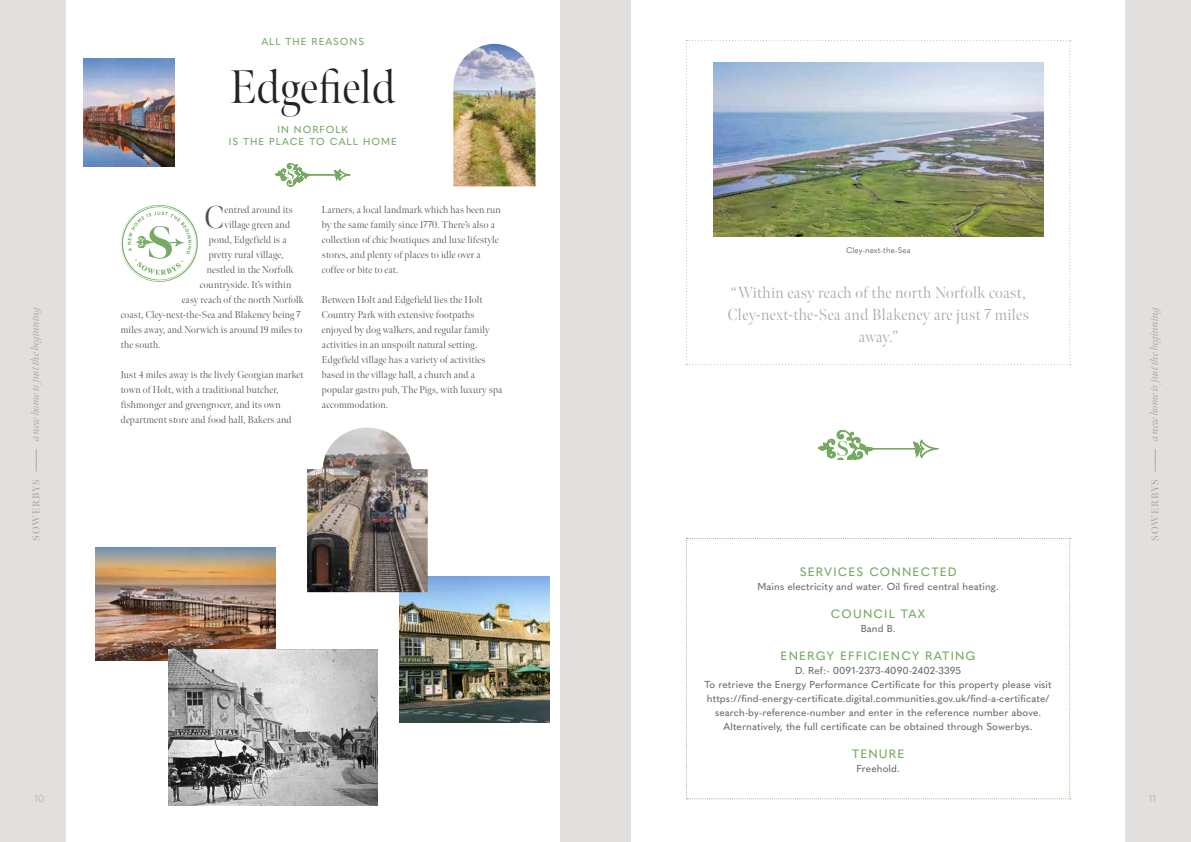
<style>
.page{position:relative;width:1191px;height:842px;background:#fff}
.page>*{position:absolute;margin:0;border:0;box-sizing:border-box;transform-origin:0 0}
.t1{font:300 47px "Meno Banner";color:#232323}
.t2{font:300 31.6px "Meno Banner";color:#4f4f4f}
.t3{font:300 16px/22px "Meno Banner";letter-spacing:.025em;color:#ada8a0;text-align:center}
.t4{font:500 12px "Quasimoda";letter-spacing:.1em;color:#76aa63}
.t5{font:italic 11px "Meno Banner";letter-spacing:-.01em;color:#ada8a0}
.t6{font:300 10px/15px "Meno Banner";letter-spacing:.02em;color:#4f4f4f}
.t7{font:500 10px/14px "Quasimoda";letter-spacing:.01em;color:#656f6c;text-align:center}
.t8{font:500 10px/12px "Quasimoda";letter-spacing:.1em;color:#76aa63;text-align:center}
.t9{font:600 10px "Meno Banner";letter-spacing:.08em;color:#ada8a0}
.t10{font:300 10px "Quasimoda";color:#ada8a0}
.t11{font:8px "Quasimoda";letter-spacing:.01em;color:#656f6c}
</style>
<div class="page">
<div style="left:0;top:0;width:595px;height:842px;background:#e2e0df"></div>
<div style="left:595px;top:0;width:596px;height:842px;background:#e2e0df"></div>
<svg style="left:36px;top:449px;width:1px;height:22px"></svg>
<svg style="left:1155px;top:449px;width:1px;height:22px"></svg>
<div style="left:631px;top:0;width:493px;height:842px;background:#fff"></div>
<svg style="left:818px;top:430px;width:120px;height:30px"></svg>
<svg style="left:686px;top:40px;width:384px;height:325px"></svg>
<img style="left:713px;top:62px;width:330px;height:174px">
<div style="left:66px;top:0;width:493px;height:842px;background:#fff"></div>
<img style="left:84px;top:59px;width:91px;height:107px">
<svg style="left:121px;top:205px;width:77px;height:77px"></svg>
<svg style="left:275px;top:163px;width:75px;height:23px"></svg>
<img style="left:453px;top:44px;width:82px;height:142px">
<img style="left:96px;top:547px;width:179px;height:113px">
<img style="left:399px;top:577px;width:150px;height:145px">
<img style="left:169px;top:650px;width:208px;height:156px">
<img style="left:307px;top:427px;width:121px;height:165px">
<svg style="left:686px;top:538px;width:384px;height:261px"></svg>
<p class="t8" style="left:261px;top:35px;width:104px">ALL THE REASONS</p>
<h1 class="t1" style="left:230px;top:59px;width:167px">Edgefield</h1>
<p class="t8" style="left:229px;top:123px;width:169px">IN NORFOLK<br>IS THE PLACE TO CALL HOME</p>
<h2 class="t2" style="left:204px;top:198px;width:21px">C</h2>
<p class="t6" style="left:224px;top:202px;width:70px">entred around its</p>
<p class="t6" style="left:322px;top:202px;width:180px">Larners, a local landmark which has been run by the same family since 1770. There’s also a collection of chic boutiques and luxe lifestyle stores, and plenty of places to idle over a coffee or bite to eat.</p>
<p class="t6" style="left:322px;top:292px;width:182px">Between Holt and Edgefield lies the Holt Country Park with extensive footpaths enjoyed by dog walkers, and regular family activities in an unspoilt natural setting.<br>Edgefield village has a variety of activities based in the village hall, a church and a popular gastro pub, The Pigs, with luxury spa accommodation.</p>
<p class="t6" style="left:224px;top:217px;width:67px">village green and</p>
<p class="t6" style="left:209px;top:232px;width:79px">pond, Edgefield is a</p>
<p class="t6" style="left:209px;top:247px;width:76px">pretty rural village,</p>
<p class="t6" style="left:207px;top:262px;width:88px">nestled in the Norfolk</p>
<p class="t6" style="left:200px;top:277px;width:93px">countryside. It’s within</p>
<p class="t6" style="left:182px;top:292px;width:123px">easy reach of the north Norfolk</p>
<p class="t6" style="left:121px;top:307px;width:181px">coast, Cley-next-the-Sea and Blakeney being 7</p>
<p class="t6" style="left:121px;top:322px;width:183px">miles away, and Norwich is around 19 miles to</p>
<p class="t6" style="left:121px;top:337px;width:41px">the south.</p>
<p class="t6" style="left:121px;top:367px;width:184px">Just 4 miles away is the lively Georgian market town of Holt, with a traditional butcher, fishmonger and greengrocer, and its own department store and food hall, Bakers and</p>
<p class="t11" style="left:846px;top:244px;width:66px">Cley-next-the-Sea</p>
<h3 class="t3" style="left:728px;top:281px;width:303px">“Within easy reach of the north Norfolk coast,<br>Cley-next-the-Sea and Blakeney are just 7 miles away.”</h3>
<p class="t5" style="left:29px;top:441px;width:138px;rotate:-90deg">a new home is just the beginning</p>
<p class="t5" style="left:1147px;top:441px;width:138px;rotate:-90deg">a new home is just the beginning</p>
<p class="t9" style="left:30px;top:541px;width:63px;rotate:-90deg">SOWERBYS</p>
<p class="t9" style="left:1149px;top:541px;width:63px;rotate:-90deg">SOWERBYS</p>
<p class="t4" style="left:799px;top:563px;width:158px">SERVICES CONNECTED</p>
<p class="t7" style="left:757px;top:579px;width:243px">Mains electricity and water. Oil fired central heating.</p>
<p class="t4" style="left:831px;top:605px;width:96px">COUNCIL TAX</p>
<p class="t7" style="left:860px;top:621px;width:36px">Band B.</p>
<p class="t4" style="left:780px;top:647px;width:196px">ENERGY EFFICIENCY RATING</p>
<p class="t7" style="left:704px;top:663px;width:348px">D. Ref:- 0091-2373-4090-2402-3395<br>To retrieve the Energy Performance Certificate for this property please visit https://find-energy-certificate.digital.communities.gov.uk/find-a-certificate/ search-by-reference-number and enter in the reference number above.<br>Alternatively, the full certificate can be obtained through Sowerbys.</p>
<p class="t4" style="left:852px;top:745px;width:54px">TENURE</p>
<p class="t7" style="left:856px;top:761px;width:45px">Freehold.</p>
<p class="t10" style="left:35px;top:791px;width:11px">10</p>
<p class="t10" style="left:1148px;top:791px;width:9px">11</p>
</div>
